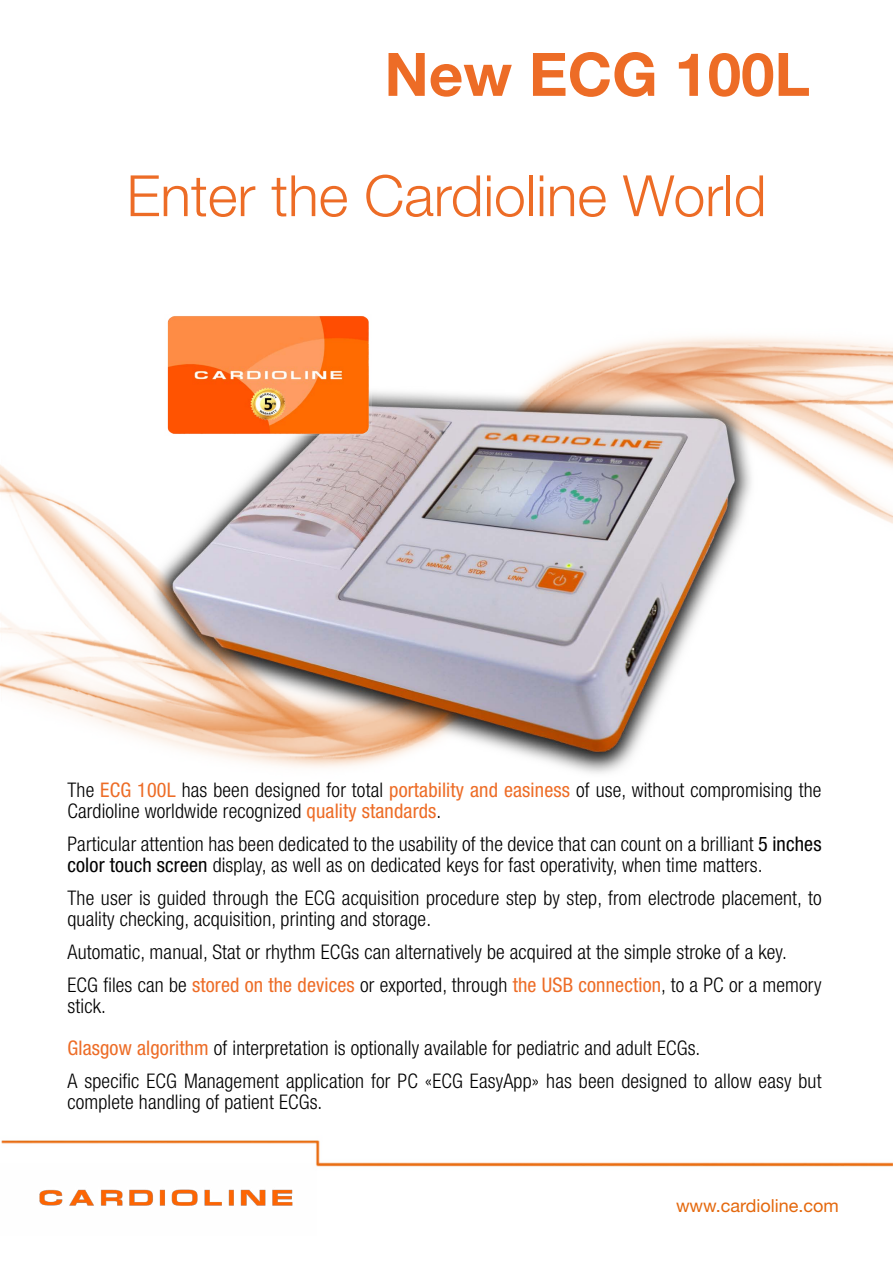
<style>
.page{position:relative;width:893px;height:1263px;background:#fff}
.page>*{position:absolute;margin:0;border:0;box-sizing:border-box;transform-origin:0 0}
.t1{font:700 60px "Helvetica Neue LT Std";color:#ed6c26}
.t2{font:300 57px "Helvetica Neue LT Std";color:#ed6c26}
.t3{font:300 condensed 20.1px/21px "Helvetica Neue LT Std";letter-spacing:.005em;color:#000}
.t4{font:18px "Helvetica Neue LT Std";color:#e4680d}
.s1{font-weight:400;color:#ed6c26}
.s2{font-weight:400}
</style>
<div class="page">
<img style="left:0;top:337px;width:893px;height:830px">
<img style="left:0;top:1163px;width:317px;height:43px">
<img style="left:164px;top:316px;width:207px;height:119px">
<h1 class="t1" style="left:384px;top:37px;width:427px">New ECG 100L</h1>
<h2 class="t2" style="left:127px;top:161px;width:641px">Enter the Cardioline World</h2>
<p class="t3" style="left:68px;top:779px;width:755px">The <span class="s1">ECG 100L</span> has been designed for total <span class="s1">portability and easiness</span> of use, without compromising the<br>Cardioline worldwide recognized <span class="s1">quality standards</span>.</p>
<p class="t3" style="left:68px;top:833px;width:756px">Particular attention has been dedicated to the usability of the device that can count on a brilliant <span class="s2">5 inches color touch screen</span> display, as well as on dedicated keys for fast operativity, when time matters.</p>
<p class="t3" style="left:68px;top:887px;width:756px">The user is guided through the ECG acquisition procedure step by step, from electrode placement, to quality checking, acquisition, printing and storage.</p>
<p class="t3" style="left:68px;top:935px;width:755px;line-height:33px">Automatic, manual, Stat or rhythm ECGs can alternatively be acquired at the simple stroke of a key.<br>ECG files can be <span class="s1">stored on the devices</span> or exported, through <span class="s1">the USB connection</span>, to a PC or a memory</p>
<p class="t3" style="left:68px;top:985px;width:634px;line-height:42px">stick.<br><span class="s1">Glasgow algorithm</span> of interpretation is optionally available for pediatric and adult ECGs.</p>
<p class="t3" style="left:68px;top:1070px;width:756px">A specific ECG Management application for PC «ECG EasyApp» has been designed to allow easy but complete handling of patient ECGs.</p>
<p class="t4" style="left:676px;top:1195px;width:164px">www.cardioline.com</p>
</div>
